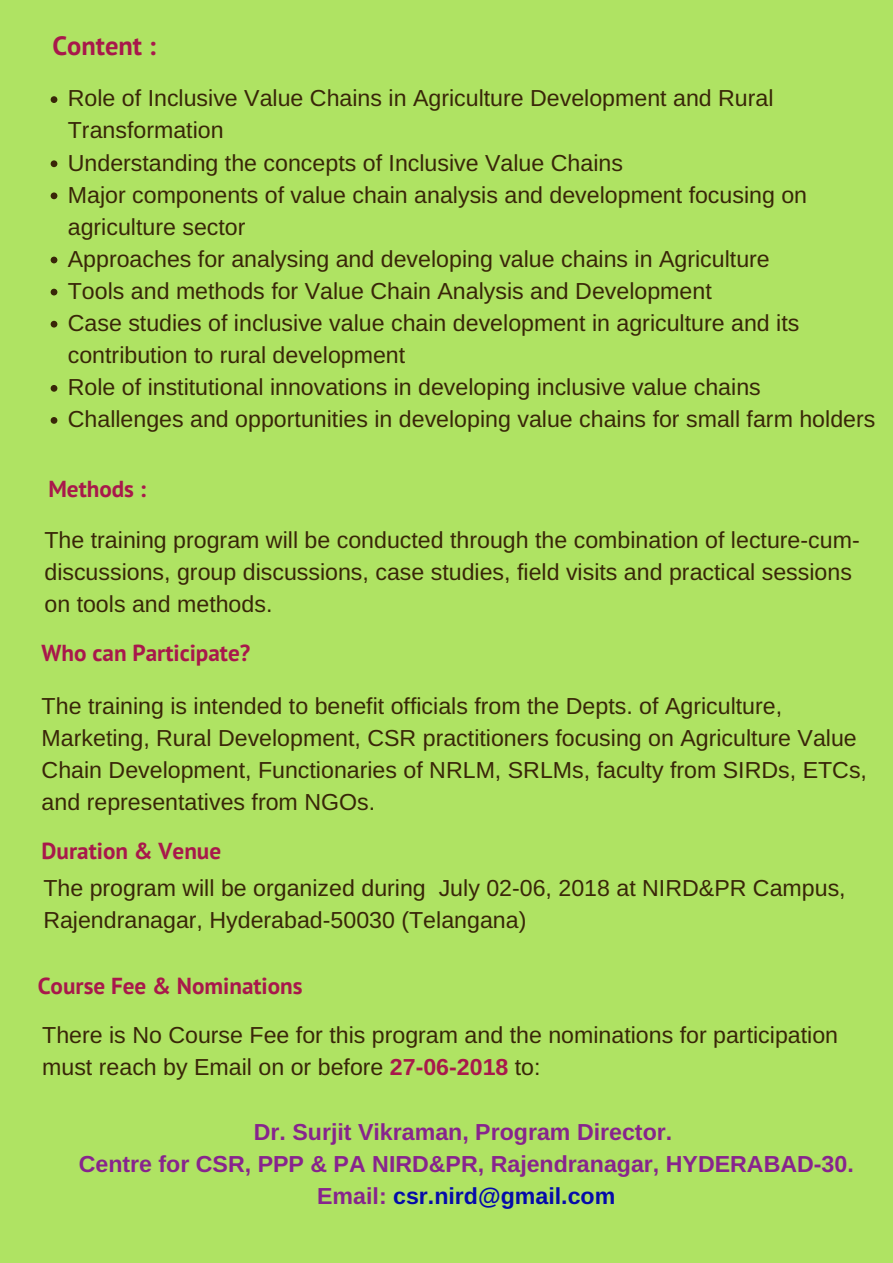
<style>
.page{position:relative;width:893px;height:1263px;background:#afe363}
.page>*{position:absolute;margin:0;border:0;box-sizing:border-box;transform-origin:0 0}
.t1{font:700 26.47px "PT Sans";color:#a8184b}
.t2{font:23.17px/32.1px "Arimo";color:#392608}
.t3{font:700 23.17px/32.1px "Arimo";color:#87248d;text-align:center}
.t4{font:700 23.17px "PT Sans";color:#a8184b}
.s1{font-weight:700;color:#a8184b}
.s2{color:#050ba9}
</style>
<div class="page">
<svg style="left:51px;top:96px;width:6px;height:7px"></svg>
<svg style="left:51px;top:160px;width:6px;height:7px"></svg>
<svg style="left:51px;top:192px;width:6px;height:7px"></svg>
<svg style="left:51px;top:257px;width:6px;height:6px"></svg>
<svg style="left:51px;top:289px;width:6px;height:6px"></svg>
<svg style="left:51px;top:321px;width:6px;height:7px"></svg>
<svg style="left:51px;top:385px;width:6px;height:7px"></svg>
<svg style="left:51px;top:417px;width:6px;height:7px"></svg>
<p class="t1" style="left:52px;top:28px;width:105px">Content :</p>
<p class="t2" style="left:68px;top:82px;width:809px">Role of Inclusive Value Chains in Agriculture Development and Rural Transformation<br>Understanding the concepts of Inclusive Value Chains<br>Major components of value chain analysis and development focusing on agriculture sector<br>Approaches for analysing and developing value chains in Agriculture<br>Tools and methods for Value Chain Analysis and Development<br>Case studies of inclusive value chain development in agriculture and its contribution to rural development<br>Role of institutional innovations in developing inclusive value chains Challenges and opportunities in developing value chains for small farm holders</p>
<p class="t4" style="left:48px;top:473px;width:99px">Methods :</p>
<p class="t2" style="left:44px;top:524px;width:817px">The training program will be conducted through the combination of lecture-cum&shy;discussions, group discussions, case studies, field visits and practical sessions on tools and methods.</p>
<p class="t4" style="left:42px;top:638px;width:210px">Who can Participate?</p>
<p class="t2" style="left:42px;top:690px;width:827px">The training is intended to benefit officials from the Depts. of Agriculture, Marketing, Rural Development, CSR practitioners focusing on Agriculture Value Chain Development, Functionaries of NRLM, SRLMs, faculty from SIRDs, ETCs, and representatives from NGOs.</p>
<p class="t4" style="left:42px;top:836px;width:181px">Duration &amp; Venue</p>
<p class="t2" style="left:43px;top:872px;width:804px">The program will be organized during July 02-06, 2018 at NIRD&amp;PR Campus,<br>Rajendranagar, Hyderabad-50030 (Telangana)</p>
<p class="t4" style="left:38px;top:971px;width:266px">Course Fee &amp; Nominations</p>
<p class="t2" style="left:42px;top:1019px;width:797px">There is No Course Fee for this program and the nominations for participation must reach by Email on or before <span class="s1">27-06-2018</span> to:</p>
<p class="t3" style="left:79px;top:1115px;width:776px">Dr. Surjit Vikraman, Program Director.<br>Centre for CSR, PPP &amp; PA NIRD&amp;PR, Rajendranagar, HYDERABAD-30.<br>Email: <span class="s2">csr.nird@gmail.com</span></p>
</div>
